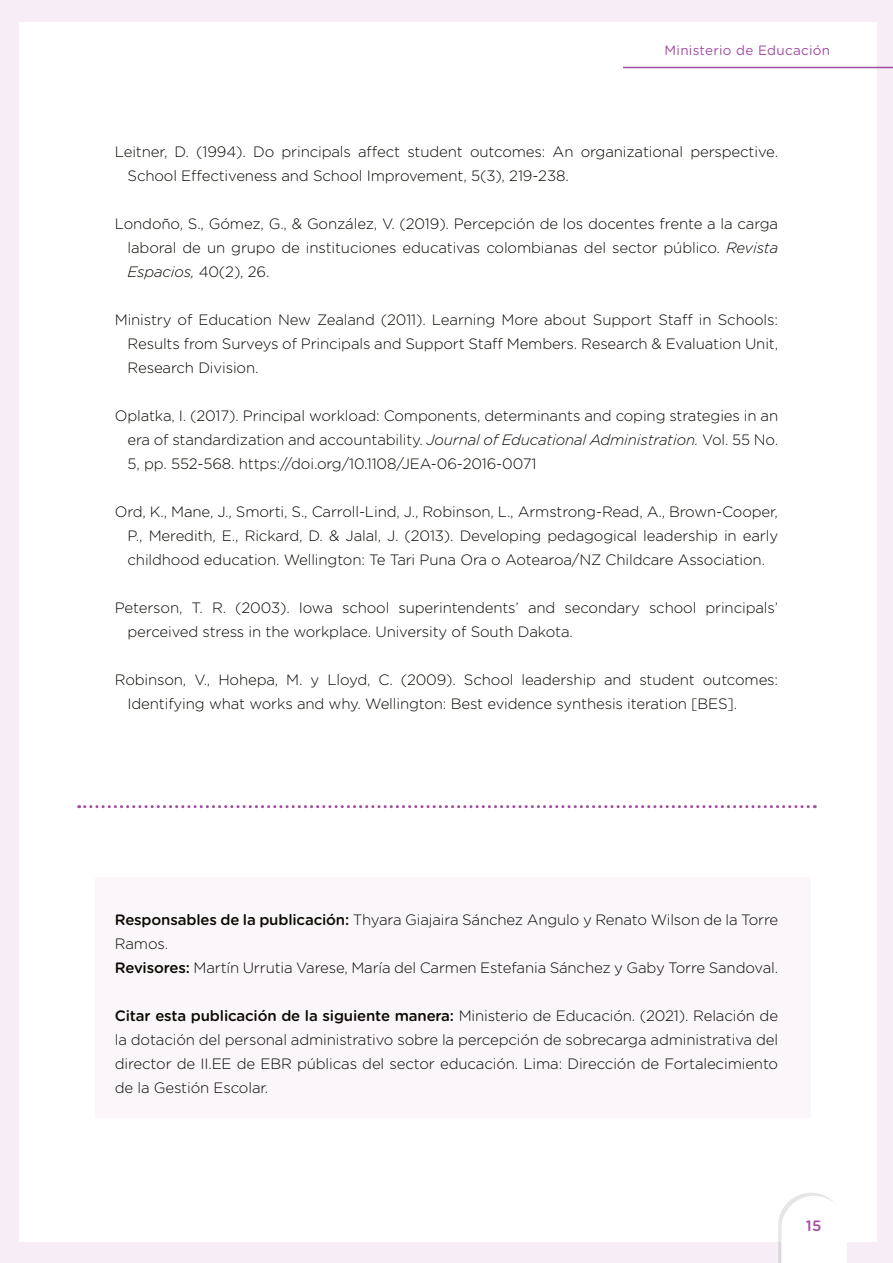
<style>
.page{position:relative;width:893px;height:1263px;background:#f6edf6}
.page>*{position:absolute;margin:0;border:0;box-sizing:border-box;transform-origin:0 0}
.t1{font:300 15px/24px "Gotham Rounded";letter-spacing:-.01em;color:#0b0700;text-align:justify}
.t2{font:500 15px "Gotham Rounded";color:#a34da3}
.t3{font:13.5px "Gotham Rounded";letter-spacing:.02em;color:#a34da3}
.s1{font-style:italic}
.s2{font-weight:500}
</style>
<div class="page">
<div style="left:19px;top:23px;width:857px;height:1219px;background:#fff"></div>
<hr style="left:623px;top:67px;width:270px;height:1px;background:#a34da3">
<svg style="left:778px;top:1193px;width:69px;height:70px"></svg>
<svg style="left:79px;top:805px;width:736px;height:3px"></svg>
<div style="left:96px;top:877px;width:715px;height:240px;background:#faf6fa"></div>
<p class="t3" style="left:664px;top:41px;width:167px">Ministerio de Educación</p>
<p class="t1" style="left:128px;top:139px;width:652px;text-indent:-13px">Leitner, D. (1994). Do principals affect student outcomes: An organizational perspective.<br>School Effectiveness and School Improvement, 5(3), 219-238.</p>
<p class="t1" style="left:128px;top:211px;width:652px;text-indent:-13px">Londoño, S., Gómez, G., &amp; González, V. (2019). Percepción de los docentes frente a la carga laboral de un grupo de instituciones educativas colombianas del sector público. <span class="s1">Revista Espacios,</span> 40(2), 26.</p>
<p class="t1" style="left:128px;top:307px;width:652px;text-indent:-13px">Ministry of Education New Zealand (2011). Learning More about Support Staff in Schools:<br>Results from Surveys of Principals and Support Staff Members. Research &amp; Evaluation Unit, Research Division.</p>
<p class="t1" style="left:128px;top:403px;width:652px;text-indent:-13px">Oplatka, I. (2017). Principal workload: Components, determinants and coping strategies in an era of standardization and accountability. <span class="s1">Journal of Educational Administration.</span> Vol. 55 No.<br>5, pp. 552-568. https://doi.org/10.1108/JEA-06-2016-0071</p>
<p class="t1" style="left:128px;top:499px;width:652px;text-indent:-13px">Ord, K., Mane, J., Smorti, S., Carroll-Lind, J., Robinson, L., Armstrong-Read, A., Brown-Cooper, P., Meredith, E., Rickard, D. &amp; Jalal, J. (2013). Developing pedagogical leadership in early childhood education. Wellington: Te Tari Puna Ora o Aotearoa/NZ Childcare Association.</p>
<p class="t1" style="left:128px;top:595px;width:652px;text-indent:-13px">Peterson, T. R. (2003). Iowa school superintendents’ and secondary school principals’ perceived stress in the workplace. University of South Dakota.</p>
<p class="t1" style="left:128px;top:667px;width:652px;text-indent:-13px">Robinson, V., Hohepa, M. y Lloyd, C. (2009). School leadership and student outcomes:<br>Identifying what works and why. Wellington: Best evidence synthesis iteration [BES].</p>
<p class="t1" style="left:115px;top:907px;width:665px;text-align:left"><span class="s2">Responsables de la publicación:</span> Thyara Giajaira Sánchez Angulo y Renato Wilson de la Torre<br>Ramos.<br><span class="s2">Revisores:</span> Martín Urrutia Varese, María del Carmen Estefania Sánchez y Gaby Torre Sandoval.</p>
<p class="t1" style="left:115px;top:1003px;width:665px"><span class="s2">Citar esta publicación de la siguiente manera:</span> Ministerio de Educación. (2021). Relación de la dotación del personal administrativo sobre la percepción de sobrecarga administrativa del director de II.EE de EBR públicas del sector educación. Lima: Dirección de Fortalecimiento de la Gestión Escolar.</p>
<p class="t2" style="left:791px;top:1212px;width:40px">- 15 -</p>
<p class="t2" style="left:806px;top:1215px;width:17px">15</p>
</div>
